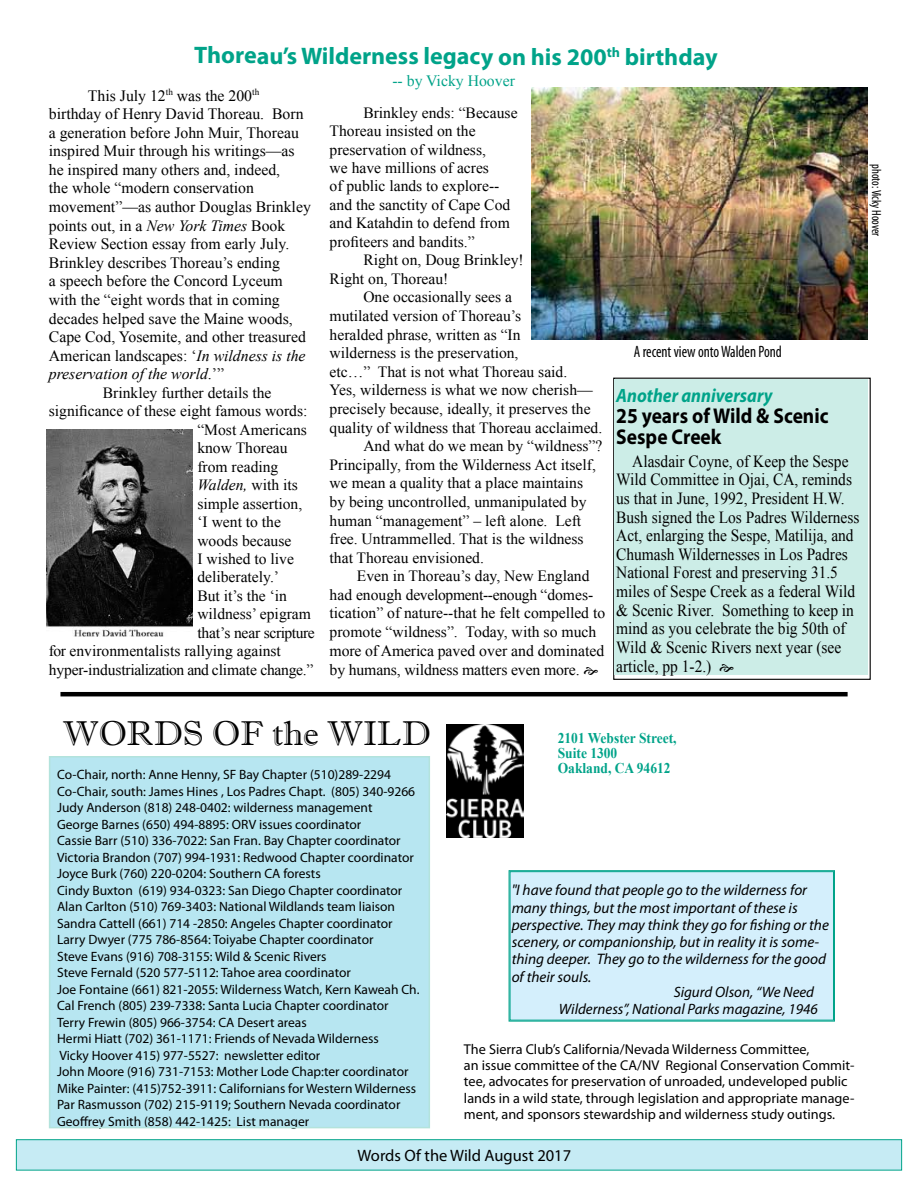
<style>
.page{position:relative;width:918px;height:1188px;background:#fff}
.page>*{position:absolute;margin:0;border:0;box-sizing:border-box;transform-origin:0 0}
.t1{font:34.5px "Imprint MT Shadow";color:#000}
.t2{font:700 24px "Myriad Pro";letter-spacing:-.005em;color:#00a389}
.t3{font:700 21.45px/21px "Myriad Pro";color:#000;scale:.91 1}
.t4{font:italic 700 19.35px "Myriad Pro";color:#00a389;scale:.91 1}
.t5{font:16.95px/18.6px "Times New Roman";color:#000;scale:.91 1}
.t6{font:condensed 16.5px "Myriad Pro";color:#000;scale:.91 1}
.t7{font:16.5px "Myriad Pro";color:#000}
.t8{font:15.75px/18.6px "Times New Roman";color:#000}
.t9{font:15.75px "Times New Roman";color:#00a389}
.t10{font:15.6px/18.5px "Times New Roman";color:#000}
.t11{font:15.6px "Times New Roman";letter-spacing:-.02em;color:#000}
.t12{font:15.6px "Times New Roman";letter-spacing:-.03em;color:#000}
.t13{font:italic 15.6px "Times New Roman";color:#000}
.t14{font:italic 15.15px/17.2px "Myriad Pro";color:#000}
.t15{font:italic 15px/17.2px "Myriad Pro";color:#000;text-align:right}
.t16{font:700 14.85px/15px "Times New Roman";color:#00a389;scale:.91 1}
.t17{font:14.25px/16.2px "Myriad Pro";color:#000}
.t18{font:13.5px/16.5px "Myriad Pro";color:#000}
.t19{font:condensed 13.2px "Myriad Pro";color:#000;scale:.91 1}
.s1{font-style:italic}
.s2{font-style:normal}
.s3{font-size:15.75px}
.s4{color:#ccede7}
</style>
<div class="page">
<div style="left:16px;top:1140px;width:886px;height:30px;background:#c6ebf4"></div>
<div style="left:613px;top:378px;width:258px;height:302px;border:1px solid #000"></div>
<hr style="left:60px;top:692px;width:788px;height:4px;background:#000">
<div style="left:50px;top:757px;width:379px;height:371px;background:#b7e6f1"></div>
<div style="left:49px;top:756px;width:381px;height:372px;border:2px solid #b3e3dc"></div>
<div style="left:615px;top:380px;width:253px;height:295px;background:#ccede7"></div>
<div style="left:508px;top:870px;width:327px;height:152px;background:#d4effc"></div>
<img style="left:446px;top:725px;width:77px;height:112px">
<img style="left:46px;top:429px;width:147px;height:207px">
<img style="left:532px;top:87px;width:336px;height:252px">
<h2 class="t2" style="left:194px;top:41px;width:525px">Thoreau’s Wilderness legacy on his 200<sup>th</sup> birthday</h2>
<p class="t8" style="left:49px;top:86px;width:264px;text-indent:39px">This July 12<sup>th</sup> was the 200<sup>th </sup>birthday of Henry David Thoreau. Born a generation before John Muir, Thoreau inspired Muir through his writings—as he inspired many others and, indeed,<br>the whole “modern conservation movement”—as author Douglas Brinkley points out, in a <span class="s1">New York Times</span> Book Review Section essay from early July.<br>Brinkley describes Thoreau’s ending<br>a speech before the Concord Lyceum with the “eight words that in coming decades helped save the Maine woods, Cape Cod, Yosemite, and other treasured American landscapes: ‘<span class="s1">In wildness is the preservation of the world</span>.’”</p>
<p class="t10" style="left:103px;top:383px;width:170px">Brinkley further details the</p>
<p class="t10" style="left:49px;top:402px;width:260px">significance of these eight famous words:</p>
<p class="t10" style="left:197px;top:420px;width:111px">“Most Americans</p>
<p class="t10" style="left:197px;top:439px;width:92px">know Thoreau</p>
<p class="t10" style="left:197px;top:457px;width:83px">from reading</p>
<p class="t13" style="left:197px;top:474px;width:102px">Walden, <span class="s2">with its</span></p>
<p class="t10" style="left:197px;top:494px;width:106px">simple assertion,</p>
<p class="t10" style="left:197px;top:512px;width:85px">‘I went to the</p>
<p class="t10" style="left:197px;top:531px;width:96px">woods because</p>
<p class="t10" style="left:197px;top:549px;width:98px">I wished to live</p>
<p class="t10" style="left:197px;top:568px;width:83px">deliberately.’</p>
<p class="t10" style="left:197px;top:586px;width:91px">But it’s the ‘in</p>
<p class="t10" style="left:197px;top:605px;width:115px">wildness’ epigram</p>
<p class="t12" style="left:197px;top:622px;width:119px">that’s near scripture</p>
<p class="t10" style="left:49px;top:642px;width:234px">for environmentalists rallying against</p>
<p class="t10" style="left:49px;top:660px;width:266px">hyper-industrialization and climate change.”</p>
<p class="t9" style="left:392px;top:70px;width:124px">-- by Vicky Hoover</p>
<p class="t10" style="left:330px;top:103px;width:189px;text-indent:34px">Brinkley ends: “Because<br>Thoreau insisted on the preservation of wildness,<br>we have millions of acres<br>of public lands to explore-- and the sanctity of Cape Cod and Katahdin to defend from profiteers and bandits.”</p>
<p class="t10" style="left:330px;top:251px;width:196px;text-indent:34px">Right on, Doug Brinkley!<br>Right on, Thoreau!</p>
<p class="t10" style="left:363px;top:288px;width:150px">One occasionally sees a</p>
<p class="t10" style="left:330px;top:306px;width:193px">mutilated version of Thoreau’s</p>
<p class="t10" style="left:330px;top:325px;width:193px">heralded phrase, written as “In</p>
<p class="t10" style="left:330px;top:343px;width:190px">wilderness is the preservation,</p>
<p class="t10" style="left:330px;top:362px;width:239px">etc…” That is not what Thoreau said.</p>
<p class="t10" style="left:330px;top:381px;width:265px">Yes, wilderness is what we now cherish—</p>
<p class="t10" style="left:330px;top:399px;width:263px">precisely because, ideally, it preserves the</p>
<p class="t10" style="left:330px;top:418px;width:274px">quality of wildness that Thoreau acclaimed.</p>
<p class="t10" style="left:363px;top:436px;width:241px">And what do we mean by “wildness”?</p>
<p class="t10" style="left:330px;top:455px;width:268px">Principally, from the Wilderness Act itself,</p>
<p class="t10" style="left:330px;top:474px;width:255px">we mean a quality that a place maintains</p>
<p class="t10" style="left:330px;top:492px;width:258px">by being uncontrolled, unmanipulated by</p>
<p class="t10" style="left:330px;top:511px;width:253px">human “management” – left alone. Left</p>
<p class="t10" style="left:330px;top:529px;width:256px">free. Untrammelled. That is the wildness</p>
<p class="t10" style="left:330px;top:548px;width:156px">that Thoreau envisioned.</p>
<p class="t10" style="left:357px;top:567px;width:234px">Even in Thoreau’s day, New England</p>
<p class="t11" style="left:330px;top:584px;width:265px">had enough development--enough “domes-</p>
<p class="t10" style="left:330px;top:604px;width:277px">tication” of nature--that he felt compelled to</p>
<p class="t10" style="left:330px;top:623px;width:268px">promote “wildness”. <span class="s3">Today, with so much</span></p>
<p class="t8" style="left:330px;top:641px;width:276px">more of America paved over and dominated by humans, wildness matters even more.</p>
<p class="t6" style="left:634px;top:342px;width:164px">A recent view onto Walden Pond</p>
<h3 class="t4" style="left:616px;top:383px;width:179px">Another anniversary<span class="s4">-</span></h3>
<h3 class="t3" style="left:616px;top:405px;width:235px">25 years of Wild &amp; Scenic<br>Sespe Creek</h3>
<p class="t5" style="left:616px;top:452px;width:269px;text-indent:16px">Alasdair Coyne, of Keep the Sespe Wild Committee in Ojai, CA, reminds us that in June, 1992, President H.W.<br>Bush signed the Los Padres Wilderness Act, enlarging the Sespe, Matilija, and Chumash Wildernesses in Los Padres National Forest and preserving 31.5 miles of Sespe Creek as a federal Wild &amp; Scenic River. Something to keep in mind as you celebrate the big 50th of Wild &amp; Scenic Rivers next year (see article, pp 1-2.)</p>
<p class="t19" style="left:885px;top:164px;width:81px;rotate:90deg">photo: Vicky Hoover</p>
<h1 class="t1" style="left:63px;top:713px;width:370px">WORDS OF the WILD</h1>
<p class="t18" style="left:57px;top:766px;width:364px">Co-Chair, north: Anne Henny, SF Bay Chapter (510)289-2294<br>Co-Chair, south: James Hines , Los Padres Chapt. (805) 340-9266<br>Judy Anderson (818) 248-0402: wilderness management<br>George Barnes (650) 494-8895: ORV issues coordinator<br>Cassie Barr (510) 336-7022: San Fran. Bay Chapter coordinator Victoria Brandon (707) 994-1931: Redwood Chapter coordinator Joyce Burk (760) 220-0204: Southern CA forests<br>Cindy Buxton (619) 934-0323: San Diego Chapter coordinator Alan Carlton (510) 769-3403: National Wildlands team liaison Sandra Cattell (661) 714 -2850: Angeles Chapter coordinator Larry Dwyer (775 786-8564: Toiyabe Chapter coordinator<br>Steve Evans (916) 708-3155: Wild &amp; Scenic Rivers<br>Steve Fernald (520 577-5112: Tahoe area coordinator<br>Joe Fontaine (661) 821-2055: Wilderness Watch, Kern Kaweah Ch.<br>Cal French (805) 239-7338: Santa Lucia Chapter coordinator Terry Frewin (805) 966-3754: CA Desert areas<br>Hermi Hiatt (702) 361-1171: Friends of Nevada Wilderness<br>Vicky Hoover 415) 977-5527: newsletter editor<br>John Moore (916) 731-7153: Mother Lode Chap:ter coordinator Mike Painter: (415)752-3911: Californians for Western Wilderness Par Rasmusson (702) 215-9119; Southern Nevada coordinator Geoffrey Smith (858) 442-1425: List manager</p>
<p class="t16" style="left:558px;top:730px;width:132px">2101 Webster Street,<br>Suite 1300<br>Oakland, CA 94612</p>
<p class="t14" style="left:512px;top:881px;width:319px">"I have found that people go to the wilderness for many things, but the most important of these is perspective. They may think they go for fishing or the scenery, or companionship, but in reality it is some&shy;thing deeper. They go to the wilderness for the good of their souls.</p>
<p class="t15" style="left:559px;top:983px;width:261px">Sigurd Olson, “We Need<br>Wilderness”, National Parks magazine, 1946</p>
<p class="t17" style="left:464px;top:1041px;width:392px">The Sierra Club’s California/Nevada Wilderness Committee,<br>an issue committee of the CA/NV Regional Conservation Commit&shy;tee, advocates for preservation of unroaded, undeveloped public lands in a wild state, through legislation and appropriate manage&shy;ment, and sponsors stewardship and wilderness study outings.</p>
<p class="t7" style="left:358px;top:1145px;width:215px">Words Of the Wild August 2017</p>
</div>
